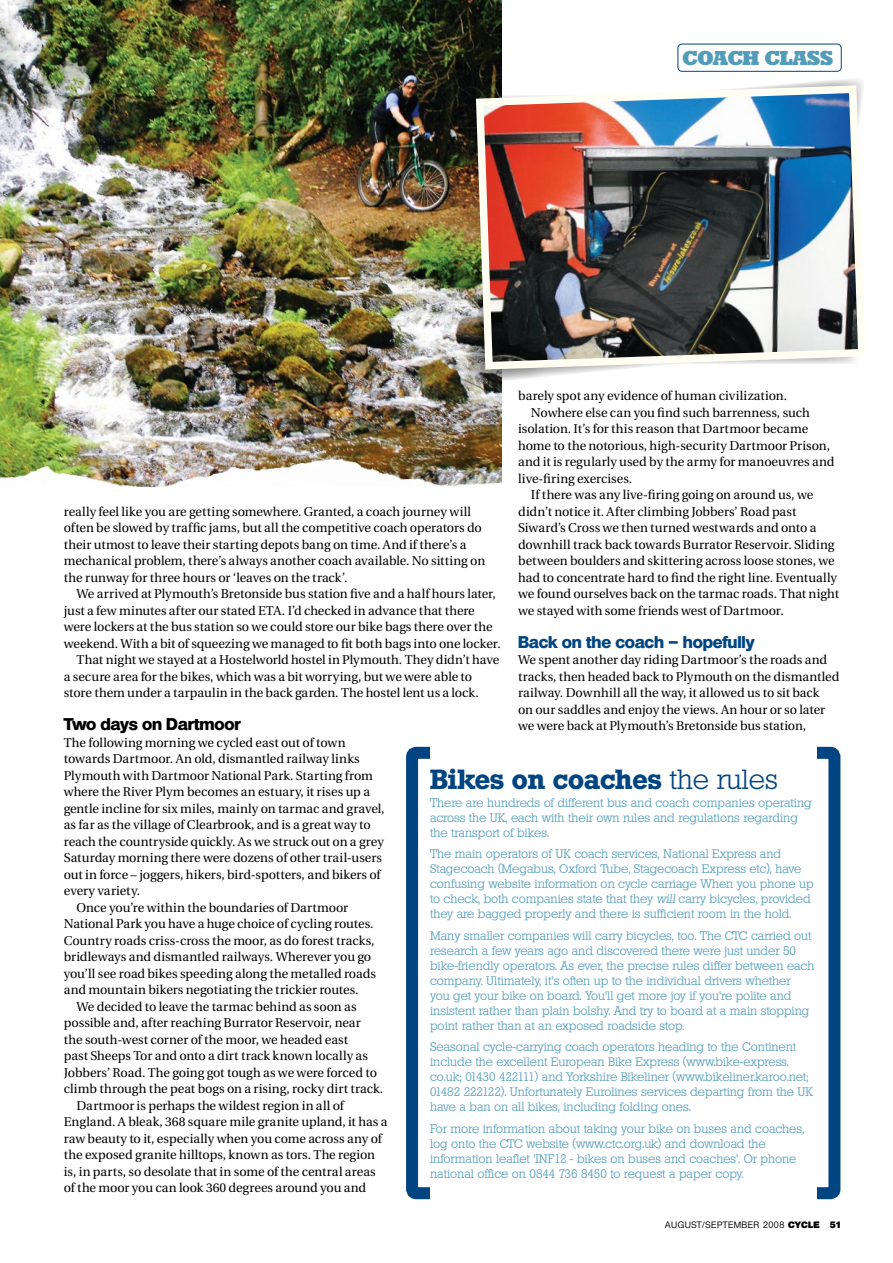
<style>
.page{position:relative;width:893px;height:1263px;background:#fff}
.page>*{position:absolute;margin:0;border:0;box-sizing:border-box;transform-origin:0 0}
._2ndPara{font:600 27px "Stafford";color:#004581}
._1stPara{font:800 19.5px "Stafford";color:#529cba}
._2ndPara-2{font:800 16.5px "Olympia";letter-spacing:-.01em;color:#004581}
._2ndPara-3{font:800 16.5px "Olympia";letter-spacing:-.015em;color:#000}
._2ndPara-4{font:12.75px/16.5px "Utopia";letter-spacing:-.005em;color:#000}
._2ndPara-5{font:300 12px/15px "Stafford";color:#529cba}
.t1{font:500 9px "Olympia";letter-spacing:.05em;color:#000}
.s1{font-weight:300}
.s2{font-style:italic}
.s3{font-weight:800}
</style>
<div class="page">
<div style="left:406px;top:747px;width:434px;height:452px;border:12px solid #004581;border-radius:4px"></div>
<div style="left:430px;top:743px;width:386px;height:459px;background:#fff"></div>
<img style="left:0;top:0;width:501px;height:381px">
<img style="left:464px;top:77px;width:396px;height:304px">
<img style="left:472px;top:81px;width:393px;height:292px">
<img style="left:0;top:381px;width:502px;height:106px">
<div style="left:677px;top:44px;width:165px;height:28px;border:1px solid #004581;border-radius:4px"></div>
<p class="_1stPara" style="left:683px;top:46px;width:152px">COACH CLASS</p>
<p class="_2ndPara-4" style="left:518px;top:388px;width:270px">barely spot any evidence of human civilization.</p>
<p class="_2ndPara-4" style="left:518px;top:404px;width:318px;text-indent:13px">Nowhere else can you find such barrenness, such isolation. It’s for this reason that Dartmoor became home to the notorious, high-security Dartmoor Prison, and it is regularly used by the army for manoeuvres and live-firing exercises.</p>
<p class="_2ndPara-4" style="left:518px;top:487px;width:322px;text-indent:13px">If there was any live-firing going on around us, we didn’t notice it. After climbing Jobbers’ Road past Siward’s Cross we then turned westwards and onto a downhill track back towards Burrator Reservoir. Sliding between boulders and skittering across loose stones, we had to concentrate hard to find the right line. Eventually we found ourselves back on the tarmac roads. That night we stayed with some friends west of Dartmoor.</p>
<p class="_2ndPara-2" style="left:518px;top:632px;width:238px">Back on the coach – hopefully</p>
<p class="_2ndPara-4" style="left:518px;top:652px;width:323px">We spent another day riding Dartmoor’s the roads and tracks, then headed back to Plymouth on the dismantled railway. Downhill all the way, it allowed us to sit back<br>on our saddles and enjoy the views. An hour or so later we were back at Plymouth’s Bretonside bus station,</p>
<p class="_2ndPara" style="left:430px;top:763px;width:349px">Bikes on coaches <span class="s1">the rules</span></p>
<p class="_2ndPara-5" style="left:430px;top:795px;width:383px">There are hundreds of different bus and coach companies operating across the UK, each with their own rules and regulations regarding the transport of bikes.</p>
<p class="_2ndPara-5" style="left:430px;top:847px;width:385px">The main operators of UK coach services, National Express and Stagecoach (Megabus, Oxford Tube, Stagecoach Express etc), have confusing website information on cycle carriage When you phone up to check, both companies state that they <span class="s2">will</span> carry bicycles, provided they are bagged properly and there is sufficient room in the hold.</p>
<p class="_2ndPara-5" style="left:430px;top:928px;width:386px">Many smaller companies will carry bicycles, too. The CTC carried out research a few years ago and discovered there were just under 50 bike-friendly operators. As ever, the precise rules differ between each company. Ultimately, it’s often up to the individual drivers whether<br>you get your bike on board. You’ll get more joy if you’re polite and insistent rather than plain bolshy. And try to board at a main stopping point rather than at an exposed roadside stop.</p>
<p class="_2ndPara-5" style="left:430px;top:1039px;width:384px">Seasonal cycle-carrying coach operators heading to the Continent include the excellent European Bike Express (www.bike-express. co.uk; 01430 422111) and Yorkshire Bikeliner (www.bikeliner.karoo.net; 01482 222122). Unfortunately Eurolines services departing from the UK have a ban on all bikes, including folding ones.</p>
<p class="_2ndPara-5" style="left:430px;top:1121px;width:375px">For more information about taking your bike on buses and coaches, log onto the CTC website (www.ctc.org.uk) and download the information leaflet ‘INF12 - bikes on buses and coaches’. Or phone national office on 0844 736 8450 to request a paper copy.</p>
<p class="_2ndPara-4" style="left:64px;top:503px;width:423px">really feel like you are getting somewhere. Granted, a coach journey will often be slowed by traffic jams, but all the competitive coach operators do their utmost to leave their starting depots bang on time. And if there’s a mechanical problem, there’s always another coach available. No sitting on the runway for three hours or ‘leaves on the track’.</p>
<p class="_2ndPara-4" style="left:64px;top:586px;width:438px;text-indent:13px">We arrived at Plymouth’s Bretonside bus station five and a half hours later, just a few minutes after our stated ETA. I’d checked in advance that there were lockers at the bus station so we could store our bike bags there over the weekend. With a bit of squeezing we managed to fit both bags into one locker.</p>
<p class="_2ndPara-4" style="left:64px;top:652px;width:437px;text-indent:13px">That night we stayed at a Hostelworld hostel in Plymouth. They didn’t have a secure area for the bikes, which was a bit worrying, but we were able to store them under a tarpaulin in the back garden. The hostel lent us a lock.</p>
<p class="_2ndPara-3" style="left:64px;top:715px;width:178px">Two days on Dartmoor</p>
<p class="_2ndPara-4" style="left:64px;top:734px;width:322px">The following morning we cycled east out of town towards Dartmoor. An old, dismantled railway links Plymouth with Dartmoor National Park. Starting from where the River Plym becomes an estuary, it rises up a gentle incline for six miles, mainly on tarmac and gravel, as far as the village of Clearbrook, and is a great way to reach the countryside quickly. As we struck out on a grey Saturday morning there were dozens of other trail-users out in force – joggers, hikers, bird-spotters, and bikers of every variety.</p>
<p class="_2ndPara-4" style="left:64px;top:899px;width:314px;text-indent:13px">Once you’re within the boundaries of Dartmoor National Park you have a huge choice of cycling routes.<br>Country roads criss-cross the moor, as do forest tracks, bridleways and dismantled railways. Wherever you go you’ll see road bikes speeding along the metalled roads and mountain bikers negotiating the trickier routes.</p>
<p class="_2ndPara-4" style="left:64px;top:998px;width:321px;text-indent:13px">We decided to leave the tarmac behind as soon as possible and, after reaching Burrator Reservoir, near<br>the south-west corner of the moor, we headed east<br>past Sheeps Tor and onto a dirt track known locally as Jobbers’ Road. The going got tough as we were forced to climb through the peat bogs on a rising, rocky dirt track.</p>
<p class="_2ndPara-4" style="left:64px;top:1097px;width:325px;text-indent:13px">Dartmoor is perhaps the wildest region in all of England. A bleak, 368 square mile granite upland, it has a raw beauty to it, especially when you come across any of the exposed granite hilltops, known as tors. The region is, in parts, so desolate that in some of the central areas of the moor you can look 360 degrees around you and</p>
<p class="t1" style="left:665px;top:1219px;width:178px">AUGUST/SEPTEMBER 2008 <span class="s3">CYCLE 51</span></p>
</div>
